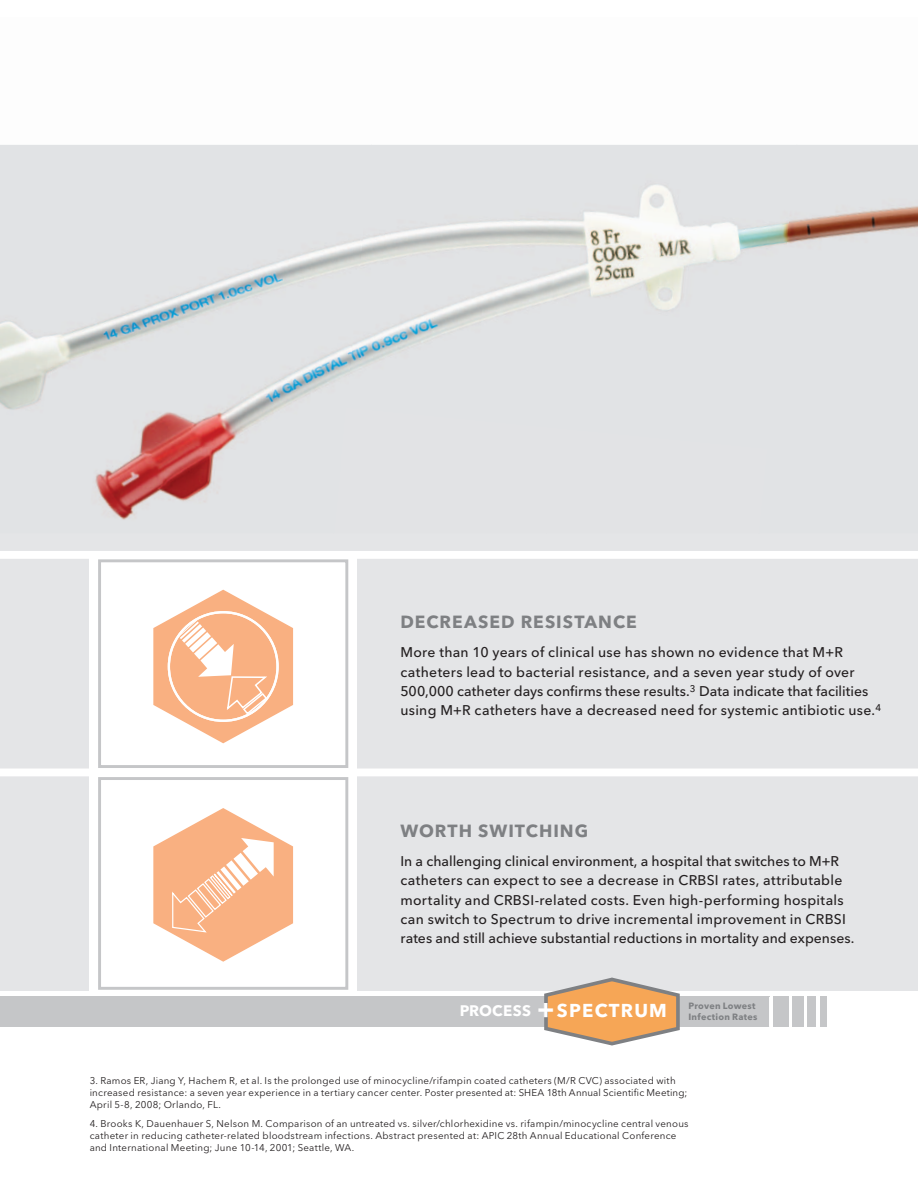
<style>
.page{position:relative;width:918px;height:1188px;background:#fff}
.page>*{position:absolute;margin:0;border:0;box-sizing:border-box;transform-origin:0 0}
.t1{font:700 18.6px "Avenir Next LT Pro";letter-spacing:.07em;color:#fff}
.t2{font:700 17.55px "Avenir Next LT Pro";letter-spacing:.055em;color:#7e8083}
.t3{font:700 15.15px "Avenir Next LT Pro";letter-spacing:.02em;color:#fff}
.t4{font:500 13.95px/19.2px "Avenir Next LT Pro";letter-spacing:.02em;color:#231f20}
.t5{font:9.75px/12px "Avenir Next LT Pro";letter-spacing:.02em;color:#231f20}
.t6{font:700 9px "Avenir Next LT Pro";letter-spacing:.03em;color:#7e8083}
.s1{font-size:26.1px}
</style>
<div class="page">
<div style="left:0;top:145px;width:918px;height:845px;background:#e4e5e7"></div>
<div style="left:90px;top:551px;width:267px;height:443px;background:#fff"></div>
<div style="left:98px;top:777px;width:250px;height:213px;background:#fff;border:3px solid #c5c6c8"></div>
<div style="left:98px;top:559px;width:250px;height:209px;background:#fff;border:3px solid #c5c6c8"></div>
<div style="left:0;top:769px;width:918px;height:7px;background:#fff"></div>
<div style="left:0;top:551px;width:918px;height:8px;background:#fff"></div>
<svg style="left:153px;top:590px;width:140px;height:153px"></svg>
<div style="left:168px;top:611px;width:111px;height:111px;border:2px solid #fff;border-radius:50%"></div>
<svg style="left:153px;top:808px;width:140px;height:154px"></svg>
<div style="left:0;top:997px;width:769px;height:30px;background:#c5c6c8"></div>
<div style="left:773px;top:997px;width:16px;height:30px;background:#c5c6c8"></div>
<div style="left:793px;top:997px;width:11px;height:30px;background:#c5c6c8"></div>
<div style="left:808px;top:997px;width:8px;height:30px;background:#c5c6c8"></div>
<div style="left:820px;top:997px;width:6px;height:30px;background:#c5c6c8"></div>
<svg style="left:542px;top:977px;width:140px;height:69px"></svg>
<img style="left:372px;top:185px;width:387px;height:177px">
<img style="left:759px;top:206px;width:159px;height:42px">
<img style="left:0;top:238px;width:372px;height:189px">
<img style="left:333px;top:407px;width:39px;height:20px">
<img style="left:95px;top:427px;width:154px;height:93px">
<p class="t2" style="left:401px;top:611px;width:238px">DECREASED RESISTANCE</p>
<p class="t4" style="left:401px;top:643px;width:482px">More than 10 years of clinical use has shown no evidence that M+R catheters lead to bacterial resistance, and a seven year study of over 500,000 catheter days confirms these results.<sup>3</sup> Data indicate that facilities using M+R catheters have a decreased need for systemic antibiotic use.<sup>4</sup></p>
<p class="t2" style="left:401px;top:820px;width:189px">WORTH SWITCHING</p>
<p class="t4" style="left:401px;top:852px;width:455px">In a challenging clinical environment, a hospital that switches to M+R catheters can expect to see a decrease in CRBSI rates, attributable mortality and CRBSI-related costs. Even high-performing hospitals can switch to Spectrum to drive incremental improvement in CRBSI rates and still achieve substantial reductions in mortality and expenses.</p>
<p class="t3" style="left:460px;top:1001px;width:96px">PROCESS <span class="s1">+</span></p>
<p class="t6" style="left:688px;top:1012px;width:71px">Infection Rates</p>
<h1 class="t1" style="left:558px;top:1000px;width:112px">SPECTRUM</h1>
<p class="t6" style="left:688px;top:1001px;width:69px">Proven Lowest</p>
<p class="t5" style="left:90px;top:1075px;width:599px">3. Ramos ER, Jiang Y, Hachem R, et al. Is the prolonged use of minocycline/rifampin coated catheters (M/R CVC) associated with increased resistance: a seven year experience in a tertiary cancer center. Poster presented at: SHEA 18th Annual Scientific Meeting;<br>April 5-8, 2008; Orlando, FL.</p>
<p class="t5" style="left:90px;top:1118px;width:600px">4. Brooks K, Dauenhauer S, Nelson M. Comparison of an untreated vs. silver/chlorhexidine vs. rifampin/minocycline central venous catheter in reducing catheter-related bloodstream infections. Abstract presented at: APIC 28th Annual Educational Conference and International Meeting; June 10-14, 2001; Seattle, WA.</p>
</div>
